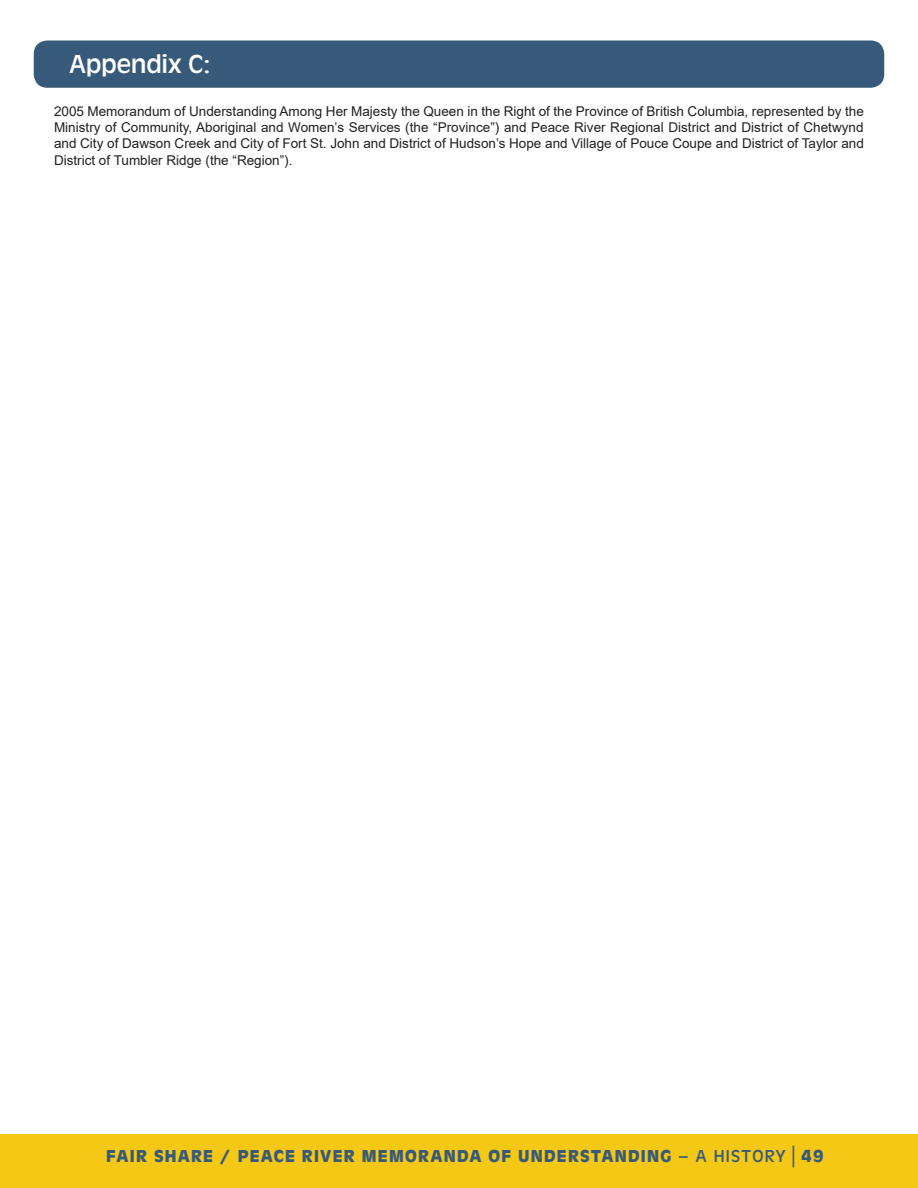
<style>
.page{position:relative;width:918px;height:1188px;background:#fff}
.page>*{position:absolute;margin:0;border:0;box-sizing:border-box;transform-origin:0 0}
.t1{font:27px "Antique Oli";color:#fff}
.t2{font:700 18px "Antique Oli";letter-spacing:.07em;color:#385a7a}
.Paragraph{font:13.5px/16.2px "Arial";color:#231f20;text-align:justify}
.s1{font-weight:400}
.s2{font-family:"Franklin Gothic";font-weight:800}
</style>
<div class="page">
<div style="left:0;top:1134px;width:918px;height:54px;background:#f4c814"></div>
<div style="left:34px;top:40px;width:850px;height:48px;background:#385a7a;border-radius:14px"></div>
<h1 class="t1" style="left:69px;top:49px;width:143px">Appendix C:</h1>
<p class="Paragraph" style="left:54px;top:103px;width:811px">2005 Memorandum of Understanding Among Her Majesty the Queen in the Right of the Province of British Columbia, represented by the Ministry of Community, Aboriginal and Women’s Services (the “Province”) and Peace River Regional District and District of Chetwynd and City of Dawson Creek and City of Fort St. John and District of Hudson’s Hope and Village of Pouce Coupe and District of Taylor and District of Tumbler Ridge (the “Region”).</p>
<h2 class="t2" style="left:106px;top:1146px;width:719px">FAIR SHARE / PEACE RIVER MEMORANDA OF UNDERSTANDING <span class="s1">– A HISTORY</span><span class="s2">│</span>49</h2>
</div>
